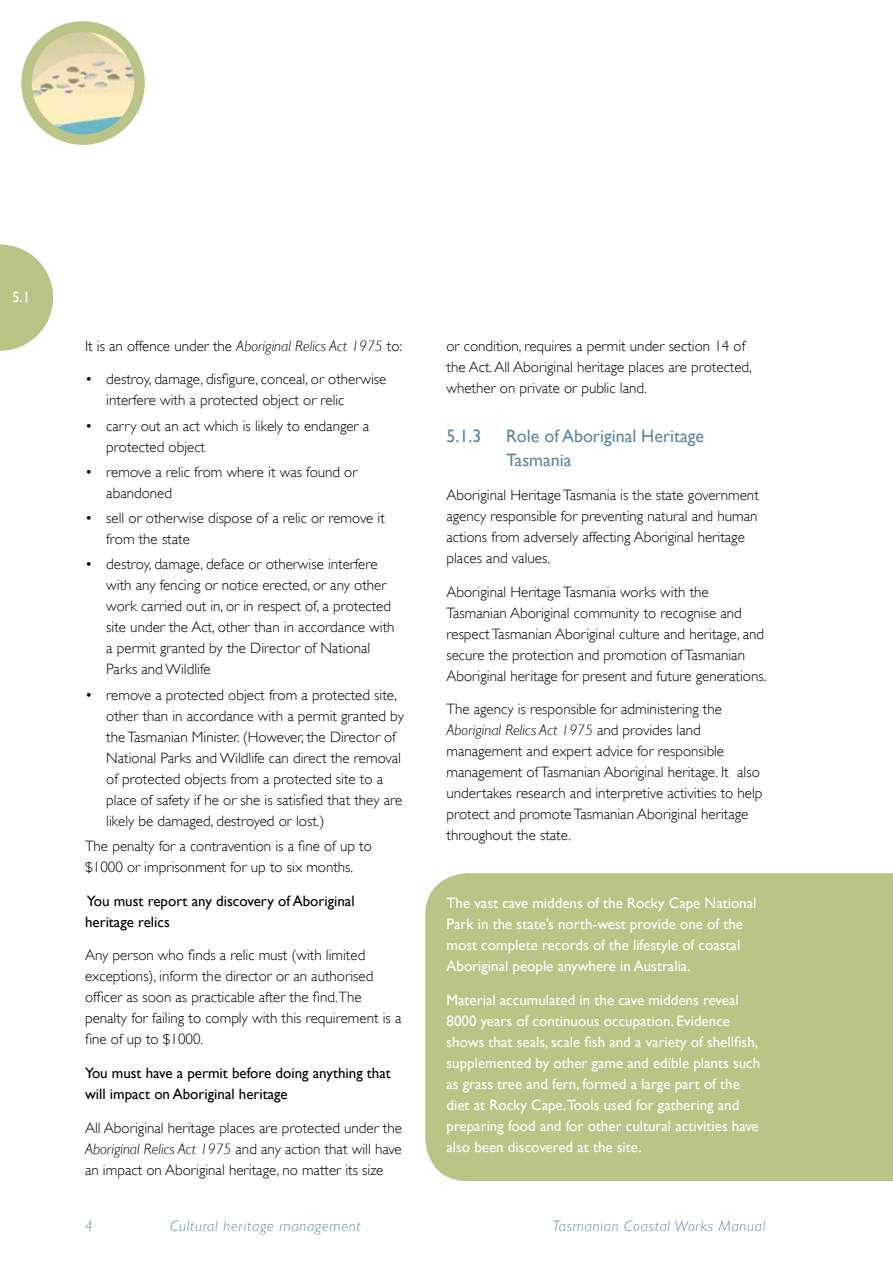
<style>
.page{position:relative;width:893px;height:1263px;background:#fff}
.page>*{position:absolute;margin:0;border:0;box-sizing:border-box;transform-origin:0 0}
.Sub_sub_head{font:18px/24px "Gill Sans";color:#5d87a1}
.Body_text{font:300 15px/21px "Gill Sans";color:#000}
.Indents{font:300 15px/21px "Gill Sans";color:#000}
.Body_text-2{font:15px/21px "Gill Sans";color:#fff}
.Body_text-3{font:15px/21px "Gill Sans";color:#000}
.Body_text-4{font:italic 300 15px "Gill Sans";letter-spacing:.05em;color:#5d87a1}
.Sub_sub_head-2{font:15px "Gill Sans";color:#fff}
.s1{font-style:italic}
</style>
<div class="page">
<svg style="left:0;top:244px;width:53px;height:107px"></svg>
<svg style="left:425px;top:873px;width:468px;height:308px;background:#bcc58a"></svg>
<img style="left:27px;top:27px;width:113px;height:113px;border-radius:57px">
<div style="left:21px;top:21px;width:124px;height:124px;border:10px solid #bac487;border-radius:50%"></div>
<p class="Sub_sub_head-2" style="left:12px;top:288px;width:20px">5.1</p>
<p class="Body_text" style="left:85px;top:335px;width:319px">It is an offence under the <span class="s1">Aboriginal Relics Act 1975</span> to:</p>
<p class="Indents" style="left:106px;top:369px;width:282px;text-indent:-21px">• destroy, damage, disfigure, conceal, or otherwise interfere with a protected object or relic</p>
<p class="Indents" style="left:106px;top:415px;width:264px;text-indent:-21px">• carry out an act which is likely to endanger a protected object</p>
<p class="Indents" style="left:106px;top:461px;width:253px;text-indent:-21px">• remove a relic from where it was found or abandoned</p>
<p class="Indents" style="left:106px;top:508px;width:280px;text-indent:-21px">• sell or otherwise dispose of a relic or remove it from the state</p>
<p class="Indents" style="left:106px;top:554px;width:290px;text-indent:-21px">• destroy, damage, deface or otherwise interfere with any fencing or notice erected, or any other work carried out in, or in respect of, a protected site under the Act, other than in accordance with a permit granted by the Director of National Parks and Wildlife</p>
<p class="Indents" style="left:106px;top:684px;width:299px;text-indent:-21px">• remove a protected object from a protected site, other than in accordance with a permit granted by the Tasmanian Minister. (However, the Director of National Parks and Wildlife can direct the removal of protected objects from a protected site to a place of safety if he or she is satisfied that they are likely be damaged, destroyed or lost.)</p>
<p class="Body_text" style="left:85px;top:835px;width:288px">The penalty for a contravention is a fine of up to $1000 or imprisonment for up to six months.</p>
<p class="Body_text-3" style="left:85px;top:890px;width:271px">You must report any discovery of Aboriginal heritage relics</p>
<p class="Body_text" style="left:85px;top:945px;width:318px">Any person who finds a relic must (with limited exceptions), inform the director or an authorised officer as soon as practicable after the find.The penalty for failing to comply with this requirement is a fine of up to $1000.</p>
<p class="Body_text-3" style="left:85px;top:1062px;width:307px">You must have a permit before doing anything that will impact on Aboriginal heritage</p>
<p class="Body_text" style="left:85px;top:1117px;width:318px;text-align:justify">All Aboriginal heritage places are protected under the <span class="s1">Aboriginal Relics Act 1975</span> and any action that will have an impact on Aboriginal heritage, no matter its size</p>
<p class="Body_text" style="left:446px;top:335px;width:307px">or condition, requires a permit under section 14 of the Act. All Aboriginal heritage places are protected, whether on private or public land.</p>
<p class="Sub_sub_head" style="left:446px;top:424px;width:36px">5.1.3</p>
<p class="Sub_sub_head" style="left:506px;top:424px;width:200px">Role of Aboriginal Heritage<br>Tasmania</p>
<p class="Body_text" style="left:446px;top:484px;width:314px">Aboriginal Heritage Tasmania is the state government agency responsible for preventing natural and human actions from adversely affecting Aboriginal heritage places and values.</p>
<p class="Body_text" style="left:446px;top:581px;width:321px">Aboriginal Heritage Tasmania works with the Tasmanian Aboriginal community to recognise and respect Tasmanian Aboriginal culture and heritage, and secure the protection and promotion of Tasmanian Aboriginal heritage for present and future generations.</p>
<p class="Body_text" style="left:446px;top:699px;width:318px">The agency is responsible for administering the <span class="s1">Aboriginal Relics Act 1975</span> and provides land management and expert advice for responsible management of Tasmanian Aboriginal heritage. It also undertakes research and interpretive activities to help protect and promote Tasmanian Aboriginal heritage throughout the state.</p>
<p class="Body_text-2" style="left:446px;top:892px;width:311px">The vast cave middens of the Rocky Cape National Park in the state’s north-west provide one of the most complete records of the lifestyle of coastal Aboriginal people anywhere in Australia.</p>
<p class="Body_text-2" style="left:446px;top:989px;width:315px">Material accumulated in the cave middens reveal 8000 years of continuous occupation. Evidence shows that seals, scale fish and a variety of shellfish, supplemented by other game and edible plants such as grass tree and fern, formed a large part of the diet at Rocky Cape.Tools used for gathering and preparing food and for other cultural activities have also been discovered at the site.</p>
<p class="Body_text-4" style="left:85px;top:1217px;width:9px">4</p>
<p class="Body_text-4" style="left:170px;top:1217px;width:192px">Cultural heritage management</p>
<p class="Body_text-4" style="left:553px;top:1217px;width:214px">Tasmanian Coastal Works Manual</p>
</div>
